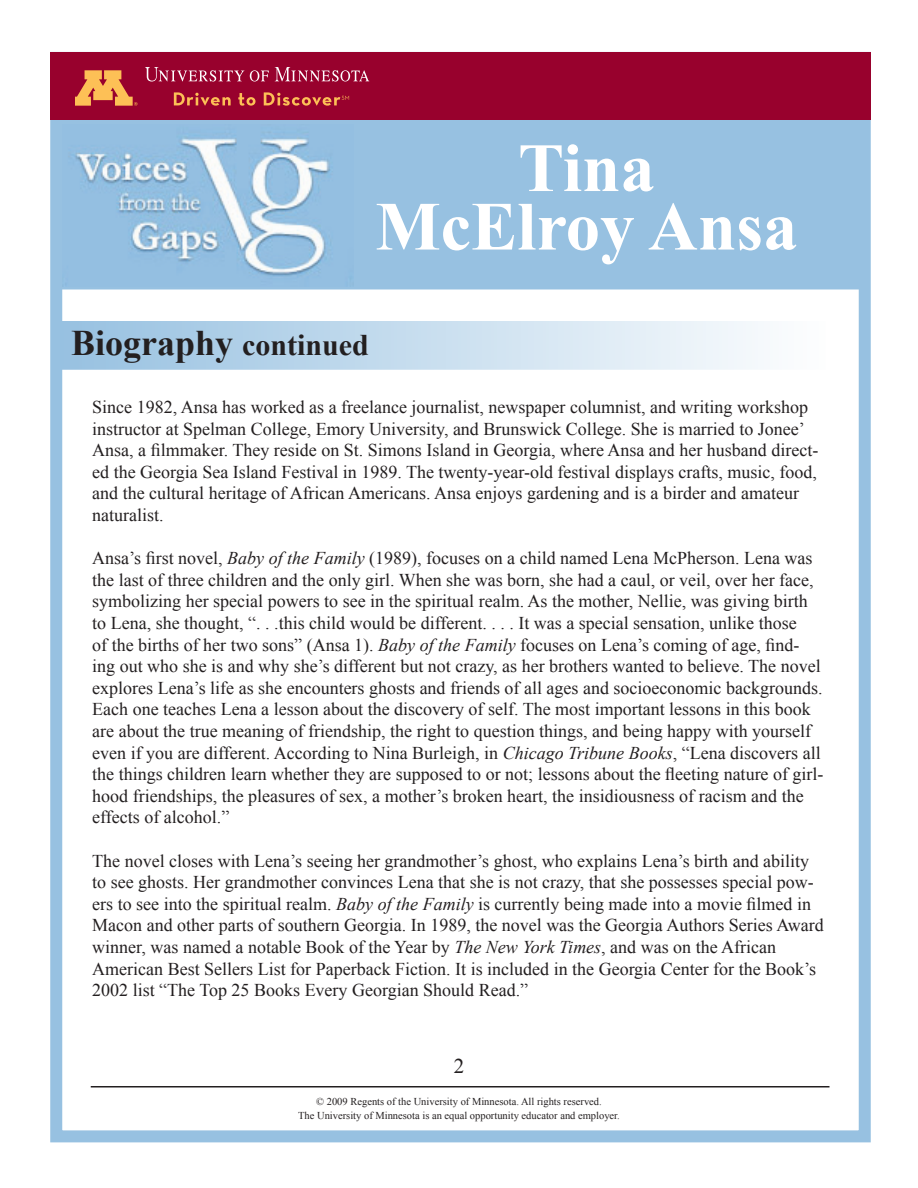
<style>
.page{position:relative;width:918px;height:1188px;background:#fff}
.page>*{position:absolute;margin:0;border:0;box-sizing:border-box;transform-origin:0 0}
.t1{font:700 69px/58.5px "Times New Roman";color:#fff;text-align:center}
.t2{font:700 36px "Times New Roman";color:#231f20}
.t3{font:21px "Times New Roman";color:#231f20}
.t4{font:18px/21.6px "Times New Roman";color:#231f20}
.t5{font:10.5px/13.5px "Times New Roman";color:#231f20;text-align:center}
.s1{font-size:30px}
.s2{font-style:italic}
</style>
<div class="page">
<div style="left:54px;top:320px;width:773px;height:51px;background:linear-gradient(to right,#96c0e1,#fefefe);border:2px solid #fff"></div>
<hr style="left:91px;top:1086px;width:739px;height:2px;background:#231f20">
<div style="left:56px;top:118px;width:810px;height:173px;background:#97c1e1;border:2px solid #fff"></div>
<img style="left:65px;top:132px;width:287px;height:153px">
<div style="left:50px;top:52px;width:821px;height:1090px;border:12px solid #97c1e1"></div>
<div style="left:50px;top:52px;width:821px;height:67px;background:#98012d"></div>
<svg style="left:75px;top:70px;width:63px;height:36px"></svg>
<svg style="left:275px;top:67px;width:94px;height:15px"></svg>
<svg style="left:250px;top:70px;width:19px;height:12px"></svg>
<svg style="left:145px;top:67px;width:99px;height:15px"></svg>
<svg style="left:174px;top:92px;width:57px;height:14px"></svg>
<svg style="left:238px;top:93px;width:18px;height:13px"></svg>
<svg style="left:264px;top:92px;width:85px;height:14px"></svg>
<h1 class="t1" style="left:375px;top:137px;width:424px">Tina<br>McElroy Ansa</h1>
<h2 class="t2" style="left:71px;top:318px;width:299px">Biography <span class="s1">continued</span></h2>
<p class="t4" style="left:92px;top:396px;width:728px">Since 1982, Ansa has worked as a freelance journalist, newspaper columnist, and writing workshop instructor at Spelman College, Emory University, and Brunswick College. She is married to Jonee’ Ansa, a filmmaker. They reside on St. Simons Island in Georgia, where Ansa and her husband direct&shy;ed the Georgia Sea Island Festival in 1989. The twenty-year-old festival displays crafts, music, food, and the cultural heritage of African Americans. Ansa enjoys gardening and is a birder and amateur naturalist.</p>
<p class="t4" style="left:92px;top:547px;width:733px">Ansa’s first novel, <span class="s2">Baby of the Family</span> (1989), focuses on a child named Lena McPherson. Lena was the last of three children and the only girl. When she was born, she had a caul, or veil, over her face, symbolizing her special powers to see in the spiritual realm. As the mother, Nellie, was giving birth to Lena, she thought, “. . .this child would be different. . . . It was a special sensation, unlike those<br>of the births of her two sons” (Ansa 1). <span class="s2">Baby of the Family</span> focuses on Lena’s coming of age, find&shy;ing out who she is and why she’s different but not crazy, as her brothers wanted to believe. The novel explores Lena’s life as she encounters ghosts and friends of all ages and socioeconomic backgrounds.<br>Each one teaches Lena a lesson about the discovery of self. The most important lessons in this book are about the true meaning of friendship, the right to question things, and being happy with yourself even if you are different. According to Nina Burleigh, in <span class="s2">Chicago Tribune Books</span>, “Lena discovers all the things children learn whether they are supposed to or not; lessons about the fleeting nature of girl&shy;hood friendships, the pleasures of sex, a mother’s broken heart, the insidiousness of racism and the effects of alcohol.”</p>
<p class="t4" style="left:92px;top:849px;width:733px">The novel closes with Lena’s seeing her grandmother’s ghost, who explains Lena’s birth and ability to see ghosts. Her grandmother convinces Lena that she is not crazy, that she possesses special pow&shy;ers to see into the spiritual realm. <span class="s2">Baby of the Family</span> is currently being made into a movie filmed in Macon and other parts of southern Georgia. In 1989, the novel was the Georgia Authors Series Award winner, was named a notable Book of the Year by <span class="s2">The New York Times</span>, and was on the African American Best Sellers List for Paperback Fiction. It is included in the Georgia Center for the Book’s 2002 list “The Top 25 Books Every Georgian Should Read.”</p>
<p class="t3" style="left:454px;top:1052px;width:12px">2</p>
<p class="t5" style="left:298px;top:1095px;width:323px">© 2009 Regents of the University of Minnesota. All rights reserved.<br>The University of Minnesota is an equal opportunity educator and employer.</p>
</div>
